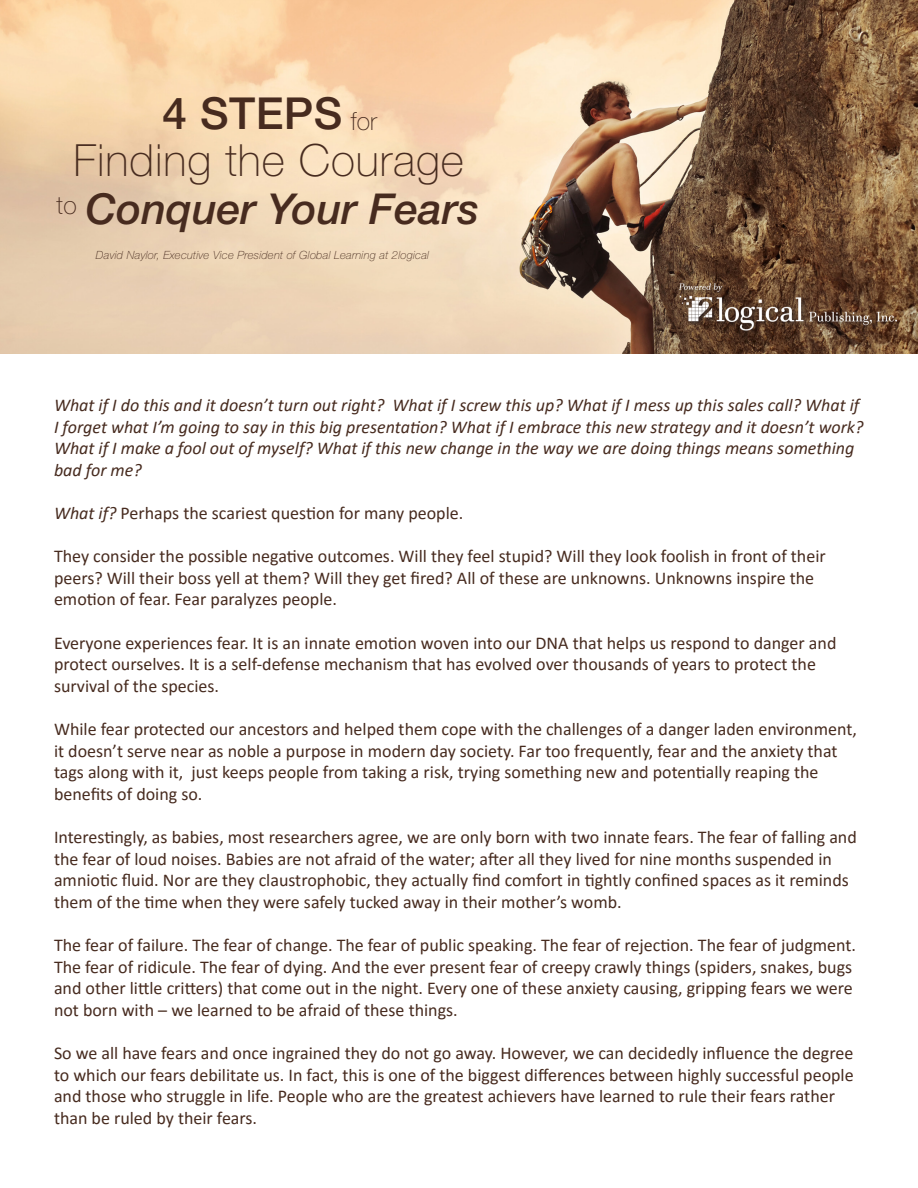
<style>
.page{position:relative;width:918px;height:1188px;background:#fff}
.page>*{position:absolute;margin:0;border:0;box-sizing:border-box;transform-origin:0 0}
.t1{font:100 44.4px "Helvetica Neue";letter-spacing:.02em;color:#472b1f}
.t2{font:500 44.1px "Helvetica Neue";letter-spacing:.01em;color:#472b1f}
.t3{font:italic 500 42.6px "Helvetica Neue";color:#472b1f}
.t4{font:100 24.9px "Helvetica Neue";color:#472b1f}
.t5{font:18px/21.6px "Calibri";color:#472b1f}
.t6{font:italic 18px/21.6px "Calibri";color:#472b1f}
.t7{font:italic 100 11.25px "Helvetica Neue";letter-spacing:.02em;color:#472b1f}
.s1{font-style:italic}
</style>
<div class="page">
<img style="left:0;top:0;width:918px;height:354px">
<div style="left:677px;top:281px;width:227px;height:56px;background:#231f20;opacity:.86"></div>
<img style="left:677px;top:283px;width:221px;height:52px">
<p class="t2" style="left:162px;top:87px;width:182px">4 STEPS</p>
<p class="t4" style="left:351px;top:106px;width:28px">for</p>
<p class="t1" style="left:74px;top:135px;width:392px">Finding the Courage</p>
<p class="t4" style="left:57px;top:191px;width:22px">to</p>
<p class="t3" style="left:86px;top:184px;width:395px">Conquer Your Fears</p>
<p class="t7" style="left:96px;top:248px;width:335px">David Naylor, Executive Vice President of Global Learning at 2logical</p>
<p class="t6" style="left:54px;top:393px;width:811px">What if I do this and it doesn’t turn out right? What if I screw this up? What if I mess up this sales call? What if I forget what I’m going to say in this big presentation? What if I embrace this new strategy and it doesn’t work?<br>What if I make a fool out of myself? What if this new change in the way we are doing things means something bad for me?</p>
<p class="t5" style="left:54px;top:502px;width:411px"><span class="s1">What if?</span> Perhaps the scariest question for many people.</p>
<p class="t5" style="left:54px;top:545px;width:773px">They consider the possible negative outcomes. Will they feel stupid? Will they look foolish in front of their peers? Will their boss yell at them? Will they get fired? All of these are unknowns. Unknowns inspire the emotion of fear. Fear paralyzes people.</p>
<p class="t5" style="left:54px;top:631px;width:784px">Everyone experiences fear. It is an innate emotion woven into our DNA that helps us respond to danger and protect ourselves. It is a self-defense mechanism that has evolved over thousands of years to protect the survival of the species.</p>
<p class="t5" style="left:54px;top:718px;width:804px">While fear protected our ancestors and helped them cope with the challenges of a danger laden environment, it doesn’t serve near as noble a purpose in modern day society. Far too frequently, fear and the anxiety that tags along with it, just keeps people from taking a risk, trying something new and potentially reaping the benefits of doing so.</p>
<p class="t5" style="left:54px;top:826px;width:804px">Interestingly, as babies, most researchers agree, we are only born with two innate fears. The fear of falling and the fear of loud noises. Babies are not afraid of the water; after all they lived for nine months suspended in amniotic fluid. Nor are they claustrophobic, they actually find comfort in tightly confined spaces as it reminds them of the time when they were safely tucked away in their mother’s womb.</p>
<p class="t5" style="left:54px;top:934px;width:804px">The fear of failure. The fear of change. The fear of public speaking. The fear of rejection. The fear of judgment.<br>The fear of ridicule. The fear of dying. And the ever present fear of creepy crawly things (spiders, snakes, bugs and other little critters) that come out in the night. Every one of these anxiety causing, gripping fears we were not born with – we learned to be afraid of these things.</p>
<p class="t5" style="left:54px;top:1042px;width:801px">So we all have fears and once ingrained they do not go away. However, we can decidedly influence the degree to which our fears debilitate us. In fact, this is one of the biggest differences between highly successful people and those who struggle in life. People who are the greatest achievers have learned to rule their fears rather than be ruled by their fears.</p>
</div>
